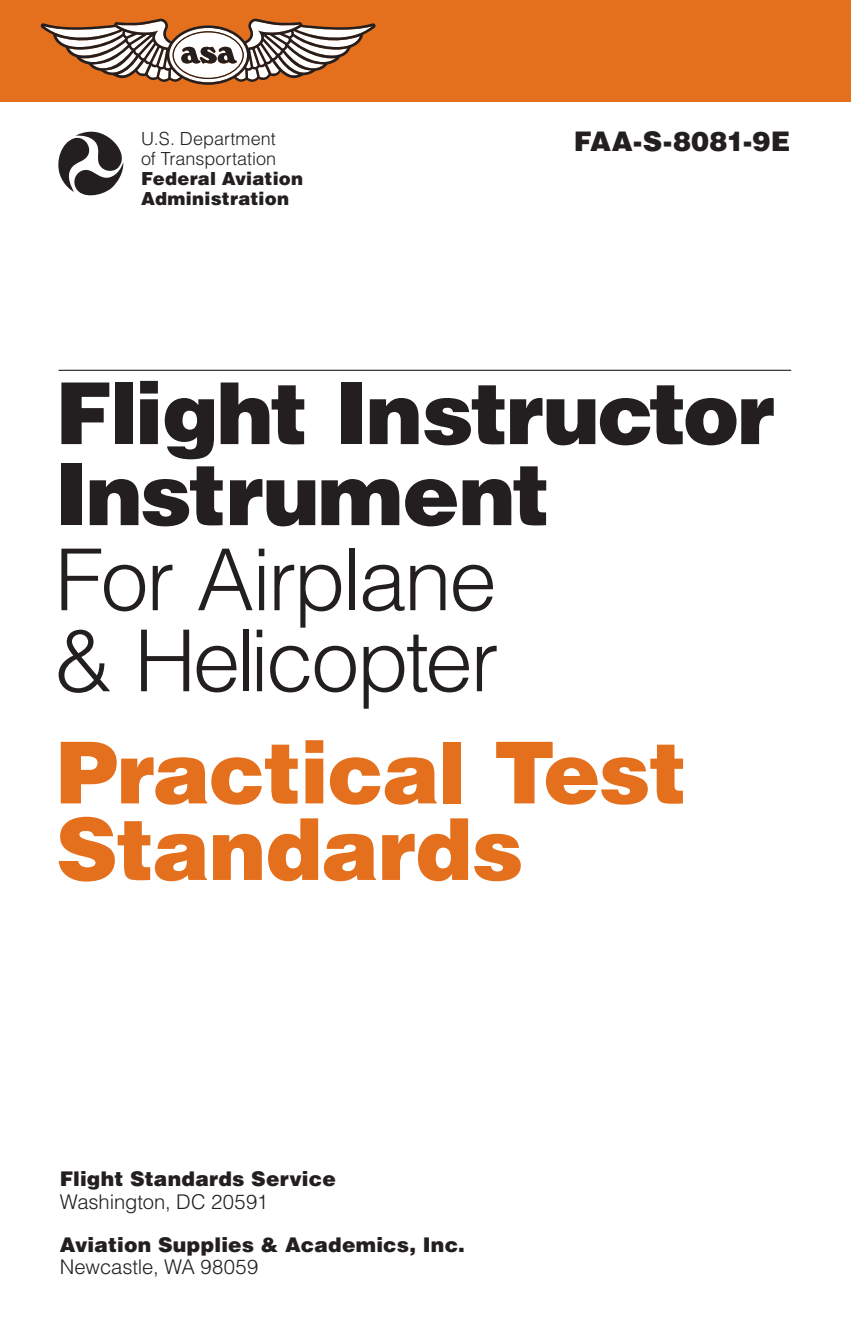
<style>
.page{position:relative;width:851px;height:1337px;background:#fff}
.page>*{position:absolute;margin:0;border:0;box-sizing:border-box;transform-origin:0 0}
.t1{font:900 85.5px/81px "Helvetica LT Pro";letter-spacing:-.03em;color:#231f20}
.t2{font:300 85.5px/81px "Helvetica LT Pro";letter-spacing:-.035em;color:#231f20}
.t3{font:900 85.5px/76.5px "Helvetica LT Pro";letter-spacing:-.015em;color:#e4701e}
.t4{font:900 27px "Helvetica LT Pro";letter-spacing:.005em;color:#231f20}
.t5{font:900 20.25px "Helvetica LT Pro";letter-spacing:.01em;color:#231f20}
.t6{font:300 20.25px "Helvetica LT Pro";letter-spacing:-.005em;color:#231f20}
.t7{font:300 18px/20.2px "Helvetica LT Pro";color:#231f20}
.t8{font:900 18px/20.2px "Helvetica LT Pro";letter-spacing:.01em;color:#231f20}
</style>
<div class="page">
<div style="left:0;top:0;width:850px;height:101px;background:#e4701e"></div>
<svg style="left:58px;top:132px;width:65px;height:64px"></svg>
<hr style="left:58px;top:370px;width:733px;height:1px;background:#231f20">
<svg style="left:41px;top:19px;width:335px;height:66px"></svg>
<p class="t7" style="left:141px;top:128px;width:137px">U.S. Department of Transportation</p>
<p class="t8" style="left:141px;top:168px;width:164px">Federal Aviation<br>Administration</p>
<h2 class="t4" style="left:573px;top:124px;width:218px">FAA-S-8081-9E</h2>
<h1 class="t1" style="left:55px;top:373px;width:721px">Flight Instructor<br>Instrument</h1>
<h1 class="t2" style="left:55px;top:538px;width:445px">For Airplane &amp; Helicopter</h1>
<h1 class="t3" style="left:56px;top:734px;width:632px">Practical Test<br>Standards</h1>
<p class="t5" style="left:60px;top:1166px;width:277px">Flight Standards Service</p>
<p class="t6" style="left:60px;top:1189px;width:210px">Washington, DC 20591</p>
<p class="t5" style="left:60px;top:1231px;width:406px">Aviation Supplies &amp; Academics, Inc.</p>
<p class="t6" style="left:60px;top:1254px;width:200px">Newcastle, WA 98059</p>
</div>
